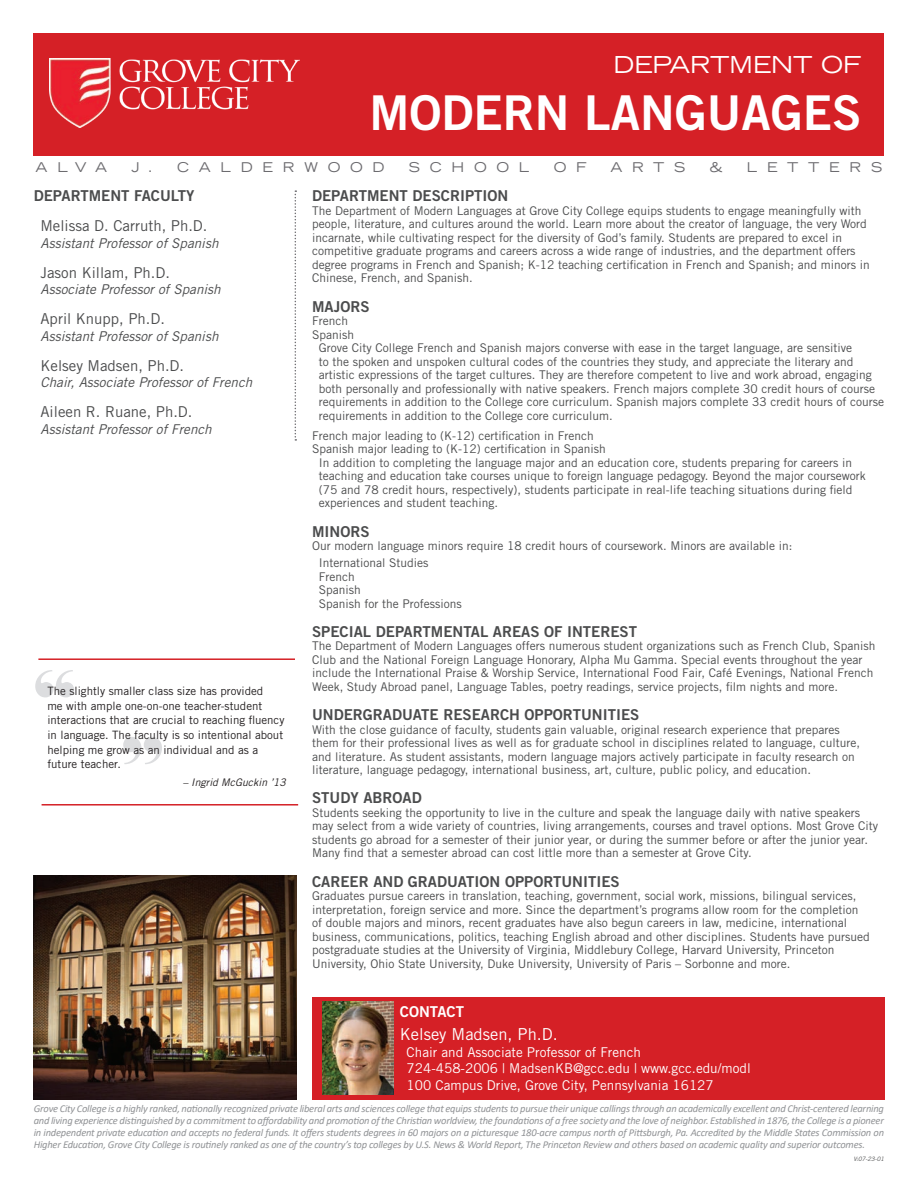
<style>
.page{position:relative;width:918px;height:1188px;background:#fff}
.page>*{position:absolute;margin:0;border:0;box-sizing:border-box;transform-origin:0 0}
.t1{font:48px "Trade Gothic LT Std Bd 2";color:#fff}
.t2{font:expanded 23.4px "Trade Gothic LT Std";color:#fff}
.t3{font:16.5px "Trade Gothic LT Std";color:#fff}
.t4{font:15px "Trade Gothic LT Std Bd 2";color:#4b4c4d}
.t5{font:15px "Trade Gothic LT Std";color:#4b4c4d}
.t6{font:15px "Trade Gothic LT Std Bd 2";color:#fff}
.t7{font:italic 13.5px "Trade Gothic LT Std";color:#4b4c4d}
.t8{font:13.5px/16.5px "Trade Gothic LT Std";color:#fff}
.t9{font:expanded 13.5px "Trade Gothic LT Std";letter-spacing:.72em;color:#6c6b6f}
.t10{font:12px/13.5px "Trade Gothic LT Std";color:#4b4c4d}
.t11{font:11.55px/14.7px "Trade Gothic LT Std";color:#231f20}
.t12{font:italic 10.5px/12px "Calibri";letter-spacing:-.02em;color:#919396;text-align:justify}
.t13{font:italic 10.5px "Trade Gothic LT Std";color:#231f20}
.t14{font:italic 6px "Trade Gothic LT Std";color:#4b4c4d}
</style>
<div class="page">
<div style="left:34px;top:34px;width:850px;height:122px;background:#d52026"></div>
<img style="left:50px;top:58px;width:249px;height:70px">
<img style="left:34px;top:876px;width:263px;height:223px">
<svg style="left:295px;top:190px;width:1px;height:251px"></svg>
<div style="left:312px;top:997px;width:572px;height:102px;background:#d52026"></div>
<img style="left:323px;top:1001px;width:71px;height:93px">
<svg style="left:123px;top:737px;width:39px;height:27px"></svg>
<svg style="left:35px;top:670px;width:39px;height:27px"></svg>
<hr style="left:38px;top:658px;width:257px;height:2px;background:#d52026">
<hr style="left:42px;top:804px;width:256px;height:2px;background:#d52026">
<h2 class="t2" style="left:614px;top:50px;width:249px">DEPARTMENT OF</h2>
<h1 class="t1" style="left:370px;top:83px;width:493px">MODERN LANGUAGES</h1>
<p class="t9" style="left:36px;top:158px;width:73px">ALVA</p>
<p class="t9" style="left:131px;top:158px;width:255px">J. CALDERWOOD</p>
<p class="t9" style="left:409px;top:158px;width:122px">SCHOOL</p>
<p class="t9" style="left:554px;top:158px;width:34px">O F</p>
<p class="t9" style="left:610px;top:158px;width:77px">ARTS</p>
<p class="t9" style="left:710px;top:158px;width:14px">&amp;</p>
<p class="t9" style="left:747px;top:158px;width:137px">LETTERS</p>
<p class="t4" style="left:34px;top:187px;width:162px">DEPARTMENT FACULTY</p>
<p class="t5" style="left:40px;top:217px;width:169px">Melissa D. Carruth, Ph.D.</p>
<p class="t7" style="left:40px;top:235px;width:180px">Assistant Professor of Spanish</p>
<p class="t5" style="left:40px;top:263px;width:131px">Jason Killam, Ph.D.</p>
<p class="t7" style="left:40px;top:281px;width:182px">Associate Professor of Spanish</p>
<p class="t5" style="left:40px;top:310px;width:126px">April Knupp, Ph.D.</p>
<p class="t7" style="left:40px;top:328px;width:180px">Assistant Professor of Spanish</p>
<p class="t5" style="left:40px;top:356px;width:145px">Kelsey Madsen, Ph.D.</p>
<p class="t7" style="left:40px;top:374px;width:213px">Chair, Associate Professor of French</p>
<p class="t5" style="left:40px;top:403px;width:154px">Aileen R. Ruane, Ph.D.</p>
<p class="t7" style="left:40px;top:421px;width:173px">Assistant Professor of French</p>
<p class="t4" style="left:312px;top:187px;width:198px">DEPARTMENT DESCRIPTION</p>
<p class="t10" style="left:312px;top:204px;width:559px">The Department of Modern Languages at Grove City College equips students to engage meaningfully with people, literature, and cultures around the world. Learn more about the creator of language, the very Word incarnate, while cultivating respect for the diversity of God’s family. Students are prepared to excel in competitive graduate programs and careers across a wide range of industries, and the department offers degree programs in French and Spanish; K-12 teaching certification in French and Spanish; and minors in Chinese, French, and Spanish.</p>
<p class="t4" style="left:312px;top:297px;width:59px">MAJORS</p>
<p class="t10" style="left:312px;top:314px;width:38px">French</p>
<p class="t10" style="left:312px;top:327px;width:44px">Spanish</p>
<p class="t10" style="left:319px;top:341px;width:535px">Grove City College French and Spanish majors converse with ease in the target language, are sensitive</p>
<p class="t10" style="left:319px;top:354px;width:536px">to the spoken and unspoken cultural codes of the countries they study, and appreciate the literary and</p>
<p class="t10" style="left:319px;top:368px;width:554px">artistic expressions of the target cultures. They are therefore competent to live and work abroad, engaging</p>
<p class="t10" style="left:319px;top:381px;width:558px">both personally and professionally with native speakers. French majors complete 30 credit hours of course</p>
<p class="t10" style="left:319px;top:395px;width:567px">requirements in addition to the College core curriculum. Spanish majors complete 33 credit hours of course</p>
<p class="t10" style="left:319px;top:408px;width:295px">requirements in addition to the College core curriculum.</p>
<p class="t10" style="left:312px;top:429px;width:283px">French major leading to (K-12) certification in French</p>
<p class="t10" style="left:312px;top:442px;width:295px">Spanish major leading to (K-12) certification in Spanish</p>
<p class="t10" style="left:319px;top:456px;width:535px">In addition to completing the language major and an education core, students preparing for careers in</p>
<p class="t10" style="left:319px;top:469px;width:549px">teaching and education take courses unique to foreign language pedagogy. Beyond the major coursework</p>
<p class="t10" style="left:319px;top:483px;width:535px">(75 and 78 credit hours, respectively), students participate in real-life teaching situations during field</p>
<p class="t10" style="left:319px;top:496px;width:181px">experiences and student teaching.</p>
<p class="t4" style="left:312px;top:522px;width:59px">MINORS</p>
<p class="t10" style="left:319px;top:537px;width:475px;line-height:17px;text-indent:-7px">Our modern language minors require 18 credit hours of coursework. Minors are available in:<br>International Studies</p>
<p class="t10" style="left:319px;top:569px;width:144px">French<br>Spanish<br>Spanish for the Professions</p>
<p class="t4" style="left:312px;top:622px;width:327px">SPECIAL DEPARTMENTAL AREAS OF INTEREST</p>
<p class="t10" style="left:312px;top:639px;width:565px">The Department of Modern Languages offers numerous student organizations such as French Club, Spanish Club and the National Foreign Language Honorary, Alpha Mu Gamma. Special events throughout the year include the International Praise &amp; Worship Service, International Food Fair, Café Evenings, National French Week, Study Abroad panel, Language Tables, poetry readings, service projects, film nights and more.</p>
<p class="t4" style="left:312px;top:705px;width:329px">UNDERGRADUATE RESEARCH OPPORTUNITIES</p>
<p class="t10" style="left:312px;top:722px;width:549px">With the close guidance of faculty, students gain valuable, original research experience that prepares them for their professional lives as well as for graduate school in disciplines related to language, culture, and literature. As student assistants, modern language majors actively participate in faculty research on literature, language pedagogy, international business, art, culture, public policy, and education.</p>
<p class="t4" style="left:312px;top:789px;width:111px">STUDY ABROAD</p>
<p class="t10" style="left:312px;top:806px;width:568px">Students seeking the opportunity to live in the culture and speak the language daily with native speakers may select from a wide variety of countries, living arrangements, courses and travel options. Most Grove City students go abroad for a semester of their junior year, or during the summer before or after the junior year.<br>Many find that a semester abroad can cost little more than a semester at Grove City.</p>
<p class="t4" style="left:312px;top:872px;width:309px">CAREER AND GRADUATION OPPORTUNITIES</p>
<p class="t10" style="left:312px;top:889px;width:559px">Graduates pursue careers in translation, teaching, government, social work, missions, bilingual services, interpretation, foreign service and more. Since the department’s programs allow room for the completion of double majors and minors, recent graduates have also begun careers in law, medicine, international business, communications, politics, teaching English abroad and other disciplines. Students have pursued postgraduate studies at the University of Virginia, Middlebury College, Harvard University, Princeton University, Ohio State University, Duke University, University of Paris – Sorbonne and more.</p>
<p class="t11" style="left:47px;top:683px;width:239px">The slightly smaller class size has provided<br>me with ample one-on-one teacher-student interactions that are crucial to reaching fluency in language. The faculty is so intentional about helping me grow as an individual and as a future teacher.</p>
<p class="t13" style="left:183px;top:775px;width:105px">– Ingrid McGuckin ’13</p>
<p class="t6" style="left:400px;top:1002px;width:66px">CONTACT</p>
<h3 class="t3" style="left:400px;top:1024px;width:160px">Kelsey Madsen, Ph.D.</h3>
<p class="t8" style="left:407px;top:1044px;width:346px">Chair and Associate Professor of French<br>724-458-2006 | MadsenKB@gcc.edu | www.gcc.edu/modl<br>100 Campus Drive, Grove City, Pennsylvania 16127</p>
<p class="t12" style="left:34px;top:1102px;width:852px">Grove City College is a highly ranked, nationally recognized private liberal arts and sciences college that equips students to pursue their unique callings through an academically excellent and Christ-centered learning and living experience distinguished by a commitment to affordability and promotion of the Christian worldview, the foundations of a free society and the love of neighbor. Established in 1876, the College is a pioneer in independent private education and accepts no federal funds. It offers students degrees in 60 majors on a picturesque 180-acre campus north of Pittsburgh, Pa. Accredited by the Middle States Commission on Higher Education, Grove City College is routinely ranked as one of the country’s top colleges by U.S. News &amp; World Report, The Princeton Review and others based on academic quality and superior outcomes.</p>
<p class="t14" style="left:854px;top:1156px;width:32px">V:07-23-01</p>
</div>
